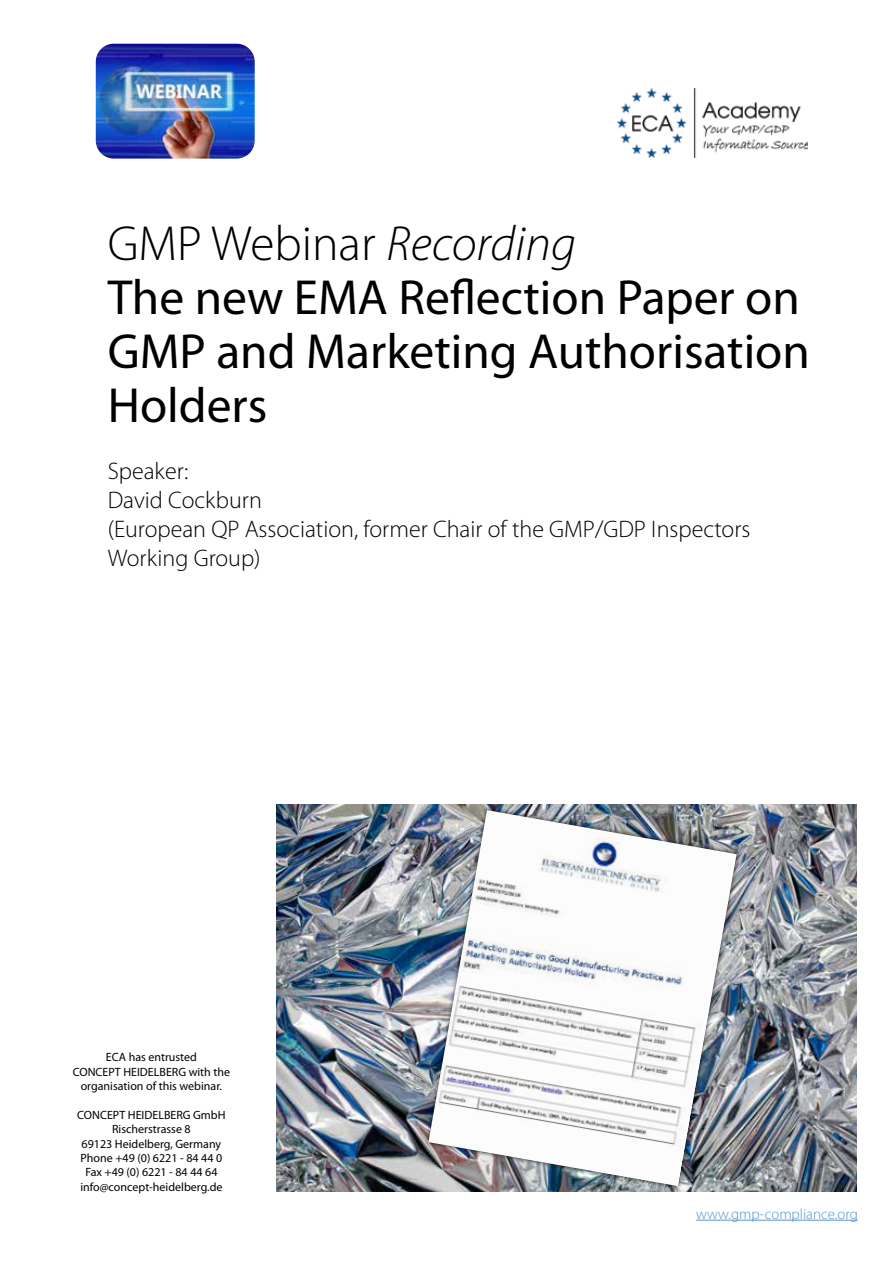
<style>
.page{position:relative;width:893px;height:1263px;background:#fff}
.page>*{position:absolute;margin:0;border:0;box-sizing:border-box;transform-origin:0 0}
.t1{font:49.5px/54px "Myriad Pro";color:#000}
.t2{font:300 24px/28.8px "Myriad Pro";color:#000}
.t3{font:300 15px "Myriad Pro";color:#5693c9}
.t4{font:12px/14.4px "Myriad Pro";color:#000;text-align:center}
.s1{font-weight:300}
.s2{font-weight:300;font-style:italic}
</style>
<div class="page">
<img style="left:96px;top:44px;width:159px;height:115px">
<hr style="left:696px;top:1220px;width:162px;height:1px;background:#5693c9">
<img style="left:276px;top:805px;width:580px;height:386px">
<div style="left:424px;top:806px;width:317px;height:384px;background:#000;opacity:.75"></div>
<img style="left:428px;top:810px;width:309px;height:376px">
<img style="left:618px;top:88px;width:189px;height:69px">
<h1 class="t1" style="left:108px;top:217px;width:704px"><span class="s1">GMP Webinar</span> <span class="s2">Recording<br></span>The new EMA Reflection Paper on<br>GMP and Marketing Authorisation<br>Holders</h1>
<h2 class="t2" style="left:108px;top:457px;width:644px">Speaker:<br>David Cockburn<br>(European QP Association, former Chair of the GMP/GDP Inspectors<br>Working Group)</h2>
<p class="t4" style="left:73px;top:1050px;width:159px">ECA has entrusted<br>CONCEPT HEIDELBERG with the organisation of this webinar.</p>
<p class="t4" style="left:77px;top:1108px;width:150px">CONCEPT HEIDELBERG GmbH<br>Rischerstrasse 8<br>69123 Heidelberg, Germany<br>Phone +49 (0) 6221 - 84 44 0<br>Fax +49 (0) 6221 - 84 44 64 info@concept-heidelberg.de</p>
<p class="t3" style="left:696px;top:1205px;width:163px">www.gmp-compliance.org</p>
</div>
